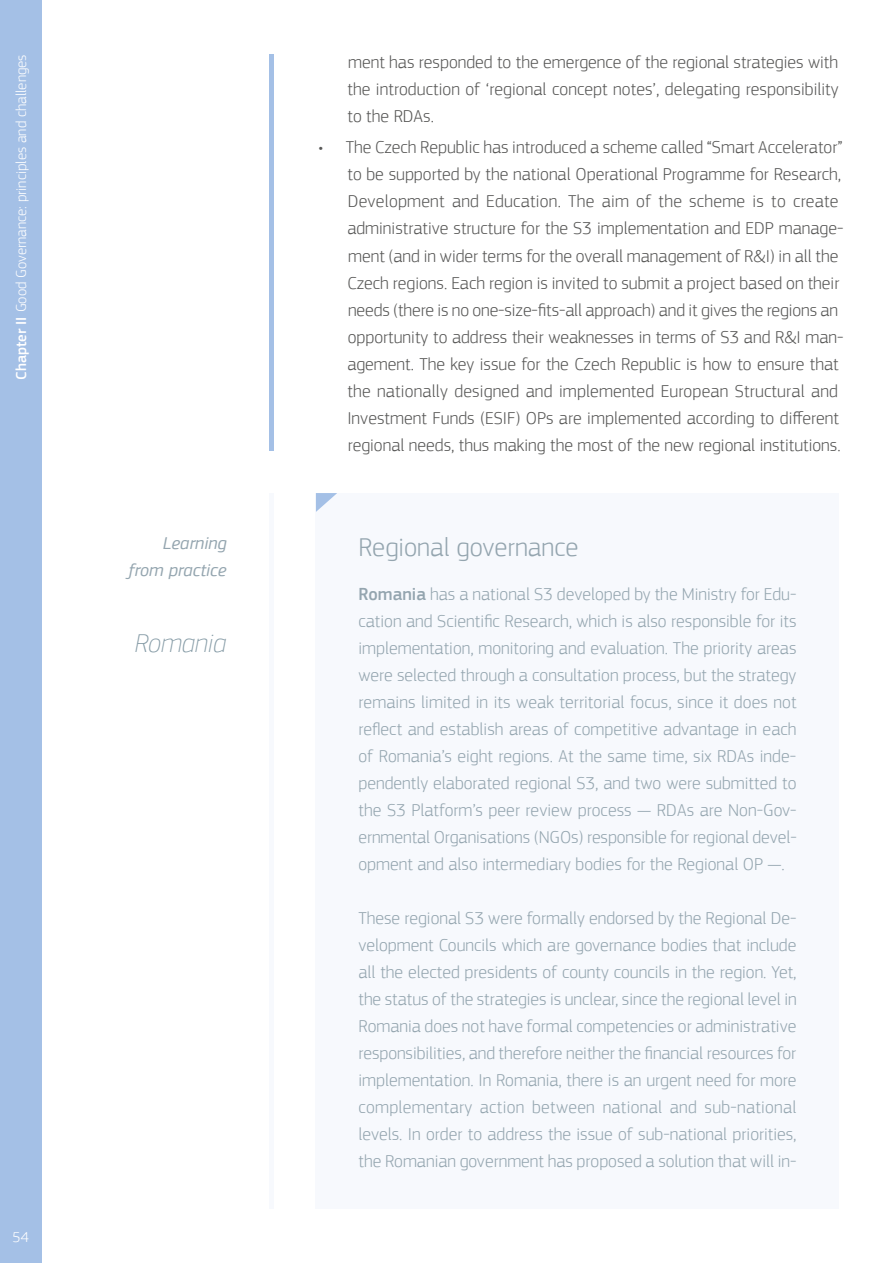
<style>
.page{position:relative;width:893px;height:1263px;background:#fff}
.page>*{position:absolute;margin:0;border:0;box-sizing:border-box;transform-origin:0 0}
.t1{font:300 27px "EC Square Sans Pro";color:#94a5af}
.t2{font:italic 100 27px "EC Square Sans Pro";color:#849aa5}
.t3{font:300 18px/27px "EC Square Sans Pro";color:#94a5af;text-align:justify}
.t4{font:300 18px/27px "EC Square Sans Pro";color:#575756;text-align:justify}
.t5{font:italic 18px/27px "EC Square Sans Pro";color:#94a5af;text-align:right}
.t6{font:300 15px "EC Square Sans Pro";color:#fff}
.s1{font-weight:500}
</style>
<div class="page">
<div style="left:0;top:0;width:41px;height:1263px;background:#a4c0e6"></div>
<div style="left:316px;top:493px;width:523px;height:716px;background:#f7f9fd"></div>
<div style="left:269px;top:493px;width:5px;height:716px;background:#f7f9fd"></div>
<svg style="left:316px;top:493px;width:21px;height:19px"></svg>
<div style="left:269px;top:54px;width:5px;height:396px;background:#a4c0e6"></div>
<p class="t6" style="left:13px;top:380px;width:327px;rotate:-90deg"><span class="s1">Chapter II</span> Good Governance: principles and challenges</p>
<p class="t6" style="left:13px;top:1228px;width:18px">54</p>
<p class="t5" style="left:128px;top:530px;width:100px">Learning from practice</p>
<h1 class="t2" style="left:135px;top:627px;width:93px">Romania</h1>
<p class="t4" style="left:347px;top:48px;width:493px">ment has responded to the emergence of the regional strategies with the introduction of ‘regional concept notes’, delegating responsibility to the RDAs.</p>
<p class="t4" style="left:347px;top:134px;width:498px;text-align:left;text-indent:-29px">• The Czech Republic has introduced a scheme called “Smart Accelerator” to be supported by the national Operational Programme for Research, Development and Education. The aim of the scheme is to create administrative structure for the S3 implementation and EDP manage&shy;ment (and in wider terms for the overall management of R&amp;I) in all the Czech regions. Each region is invited to submit a project based on their needs (there is no one-size-fits-all approach) and it gives the regions an opportunity to address their weaknesses in terms of S3 and R&amp;I man&shy;agement. The key issue for the Czech Republic is how to ensure that the nationally designed and implemented European Structural and Investment Funds (ESIF) OPs are implemented according to different regional needs, thus making the most of the new regional institutions.</p>
<h1 class="t1" style="left:358px;top:531px;width:222px">Regional governance</h1>
<p class="t3" style="left:358px;top:581px;width:440px"><span class="s1">Romania</span> has a national S3 developed by the Ministry for Edu&shy;cation and Scientific Research, which is also responsible for its implementation, monitoring and evaluation. The priority areas were selected through a consultation process, but the strategy remains limited in its weak territorial focus, since it does not reflect and establish areas of competitive advantage in each of Romania’s eight regions. At the same time, six RDAs inde&shy;pendently elaborated regional S3, and two were submitted to the S3 Platform’s peer review process — RDAs are Non-Gov&shy;ernmental Organisations (NGOs) responsible for regional devel&shy;opment and also intermediary bodies for the Regional OP —.</p>
<p class="t3" style="left:358px;top:905px;width:440px">These regional S3 were formally endorsed by the Regional De&shy;velopment Councils which are governance bodies that include all the elected presidents of county councils in the region. Yet, the status of the strategies is unclear, since the regional level in Romania does not have formal competencies or administrative responsibilities, and therefore neither the financial resources for implementation. In Romania, there is an urgent need for more complementary action between national and sub-national levels. In order to address the issue of sub-national priorities, the Romanian government has proposed a solution that will in-</p>
</div>
